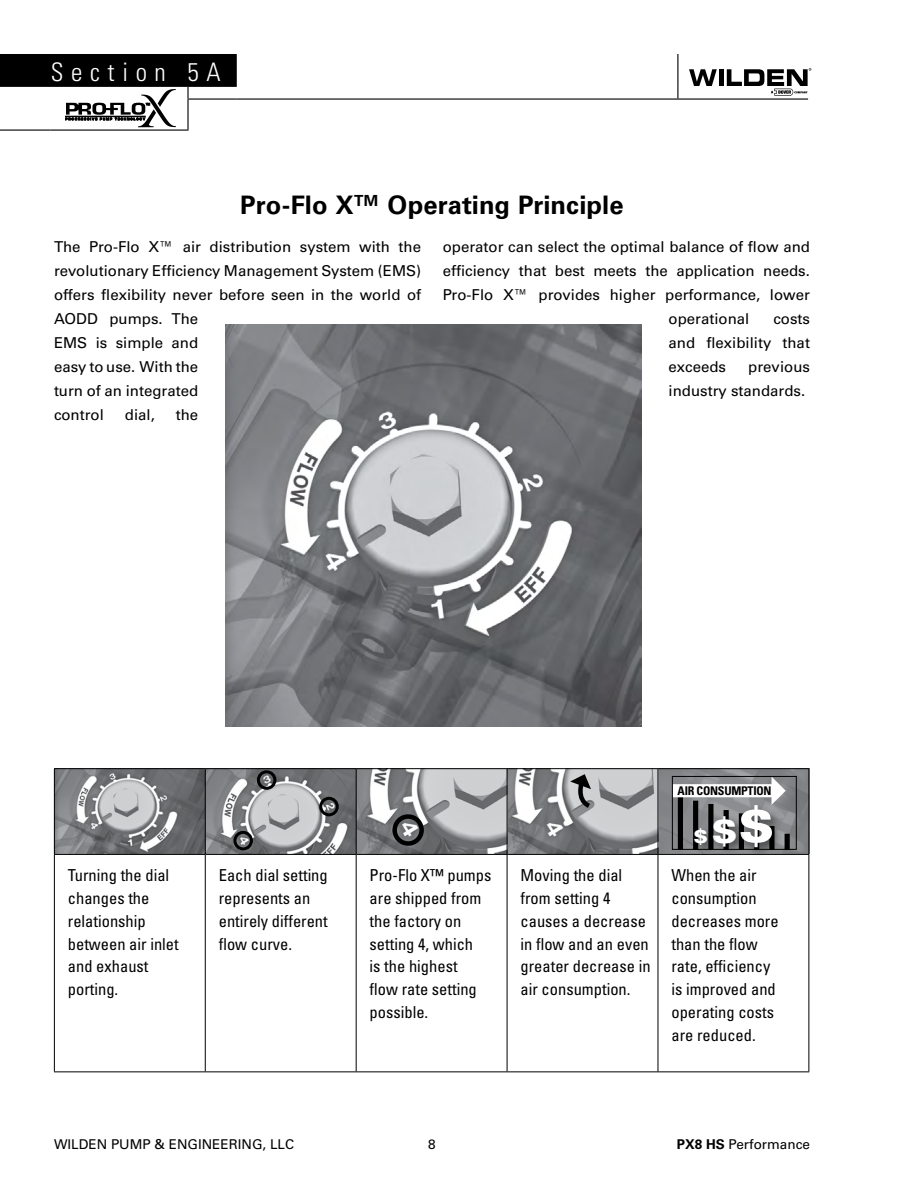
<style>
.page{position:relative;width:918px;height:1188px;background:#fff}
.page>*{position:absolute;margin:0;border:0;box-sizing:border-box;transform-origin:0 0}
.t1{font:700 25.5px "Univers";letter-spacing:.005em;color:#000}
.t2{font:300 condensed 25.5px "Univers";letter-spacing:.3em;color:#fff}
.t3{font:900 19.8px "Univers";color:#fff;scale:1.12 1}
.t4{font:condensed 16.5px/22.8px "Univers";color:#000}
.t5{font:15px/24px "Univers";color:#000}
.t6{font:13.5px "Univers";color:#000}
.t7{font:700 condensed 12px "Univers";letter-spacing:-.02em;color:#000}
.s1{font-size:35.55px}
.s2{font-size:49.05px}
.s3{font-weight:700}
</style>
<div class="page">
<img style="left:225px;top:325px;width:416px;height:402px">
<hr style="left:51px;top:130px;width:138px;height:1px;background:#000">
<hr style="left:0;top:130px;width:51px;height:1px;background:#000">
<hr style="left:677px;top:54px;width:1px;height:33px;background:#000">
<hr style="left:187px;top:100px;width:2px;height:30px;background:#000">
<hr style="left:237px;top:98px;width:441px;height:2px;background:#000">
<hr style="left:678px;top:98px;width:130px;height:2px;background:#000">
<hr style="left:719px;top:69px;width:4px;height:17px;background:#000">
<svg style="left:689px;top:69px;width:28px;height:17px"></svg>
<svg style="left:727px;top:68px;width:84px;height:28px"></svg>
<svg style="left:0;top:54px;width:237px;height:73px"></svg>
<img style="left:55px;top:769px;width:753px;height:85px">
<hr style="left:54px;top:768px;width:151px;height:1px;background:#000">
<hr style="left:54px;top:769px;width:1px;height:85px;background:#000">
<hr style="left:205px;top:768px;width:151px;height:1px;background:#000">
<hr style="left:205px;top:769px;width:1px;height:85px;background:#000">
<hr style="left:356px;top:768px;width:151px;height:1px;background:#000">
<hr style="left:356px;top:769px;width:1px;height:85px;background:#000">
<hr style="left:507px;top:768px;width:151px;height:1px;background:#000">
<hr style="left:507px;top:769px;width:1px;height:85px;background:#000">
<hr style="left:658px;top:768px;width:151px;height:1px;background:#000">
<hr style="left:658px;top:769px;width:1px;height:85px;background:#000">
<hr style="left:808px;top:769px;width:1px;height:85px;background:#000">
<hr style="left:54px;top:854px;width:151px;height:1px;background:#000">
<hr style="left:54px;top:855px;width:1px;height:216px;background:#000">
<hr style="left:205px;top:854px;width:151px;height:1px;background:#000">
<hr style="left:205px;top:855px;width:1px;height:216px;background:#000">
<hr style="left:356px;top:854px;width:151px;height:1px;background:#000">
<hr style="left:356px;top:855px;width:1px;height:216px;background:#000">
<hr style="left:507px;top:854px;width:151px;height:1px;background:#000">
<hr style="left:507px;top:855px;width:1px;height:216px;background:#000">
<hr style="left:658px;top:854px;width:151px;height:1px;background:#000">
<hr style="left:658px;top:855px;width:1px;height:216px;background:#000">
<hr style="left:808px;top:855px;width:1px;height:216px;background:#000">
<hr style="left:54px;top:1071px;width:151px;height:1px;background:#000">
<hr style="left:205px;top:1071px;width:151px;height:1px;background:#000">
<hr style="left:356px;top:1071px;width:151px;height:1px;background:#000">
<hr style="left:507px;top:1071px;width:151px;height:1px;background:#000">
<hr style="left:658px;top:1071px;width:151px;height:1px;background:#000">
<div style="left:257px;top:770px;width:19px;height:20px;border:3px solid #000;border-radius:50%"></div>
<div style="left:319px;top:797px;width:20px;height:19px;border:3px solid #000;border-radius:50%"></div>
<svg style="left:570px;top:774px;width:25px;height:38px"></svg>
<div style="left:678px;top:794px;width:5px;height:56px;background:#000"></div>
<div style="left:693px;top:801px;width:5px;height:49px;background:#000"></div>
<div style="left:708px;top:804px;width:5px;height:46px;background:#000"></div>
<div style="left:724px;top:810px;width:5px;height:40px;background:#000"></div>
<div style="left:785px;top:834px;width:5px;height:16px;background:#000"></div>
<div style="left:737px;top:801px;width:47px;height:59px;background:#000;opacity:.5"></div>
<svg style="left:674px;top:778px;width:112px;height:27px"></svg>
<div style="left:672px;top:776px;width:125px;height:74px;border:1px solid #000"></div>
<div style="left:710px;top:812px;width:38px;height:46px;background:#000;opacity:.5"></div>
<div style="left:691px;top:826px;width:28px;height:31px;background:#000;opacity:.5"></div>
<div style="left:233px;top:831px;width:20px;height:19px;border:3px solid #000;border-radius:50%"></div>
<div style="left:392px;top:814px;width:32px;height:32px;border:4px solid #000;border-radius:50%"></div>
<h1 class="t2" style="left:51px;top:56px;width:171px">Section 5A</h1>
<h1 class="t1" style="left:240px;top:190px;width:385px">Pro-Flo X<sup>TM</sup> Operating Principle</h1>
<p class="t5" style="left:54px;top:235px;width:369px">The Pro-Flo X™ air distribution system with the revolutionary Efficiency Management System (EMS) offers flexibility never before seen in the world of<br>AODD pumps. The<br>EMS is simple and<br>easy to use. With the<br>turn of an integrated<br>control</p>
<p class="t5" style="left:125px;top:403px;width:32px">dial,</p>
<p class="t5" style="left:176px;top:403px;width:24px">the</p>
<p class="t5" style="left:443px;top:235px;width:369px">operator can select the optimal balance of flow and</p>
<p class="t5" style="left:443px;top:259px;width:369px">efficiency that best meets the application needs.</p>
<p class="t5" style="left:443px;top:283px;width:369px">Pro-Flo X™ provides higher performance, lower</p>
<p class="t5" style="left:669px;top:307px;width:82px">operational</p>
<p class="t5" style="left:669px;top:307px;width:143px;text-align:justify;text-indent:105px">costs and flexibility that exceeds</p>
<p class="t5" style="left:669px;top:355px;width:143px;text-indent:80px">previous industry standards.</p>
<p class="t7" style="left:678px;top:784px;width:95px">AIR CONSUMPTION</p>
<h2 class="t3" style="left:693px;top:824px;width:74px">$<span class="s1">$</span><span class="s2">$</span></h2>
<p class="t4" style="left:68px;top:864px;width:112px">Turning the dial changes the relationship between air inlet and exhaust porting.</p>
<p class="t4" style="left:219px;top:864px;width:111px">Each dial setting represents an entirely different flow curve.</p>
<p class="t4" style="left:370px;top:864px;width:123px">Pro-Flo X™ pumps are shipped from the factory on setting 4, which<br>is the highest<br>flow rate setting possible.</p>
<p class="t4" style="left:521px;top:864px;width:132px">Moving the dial from setting 4 causes a decrease in flow and an even greater decrease in air consumption.</p>
<p class="t4" style="left:671px;top:864px;width:109px">When the air consumption decreases more than the flow rate, efficiency is improved and operating costs are reduced.</p>
<p class="t6" style="left:54px;top:1137px;width:242px">WILDEN PUMP &amp; ENGINEERING, LLC</p>
<p class="t6" style="left:428px;top:1137px;width:9px">8</p>
<p class="t6" style="left:677px;top:1137px;width:135px"><span class="s3">PX8 HS</span> Performance</p>
</div>
